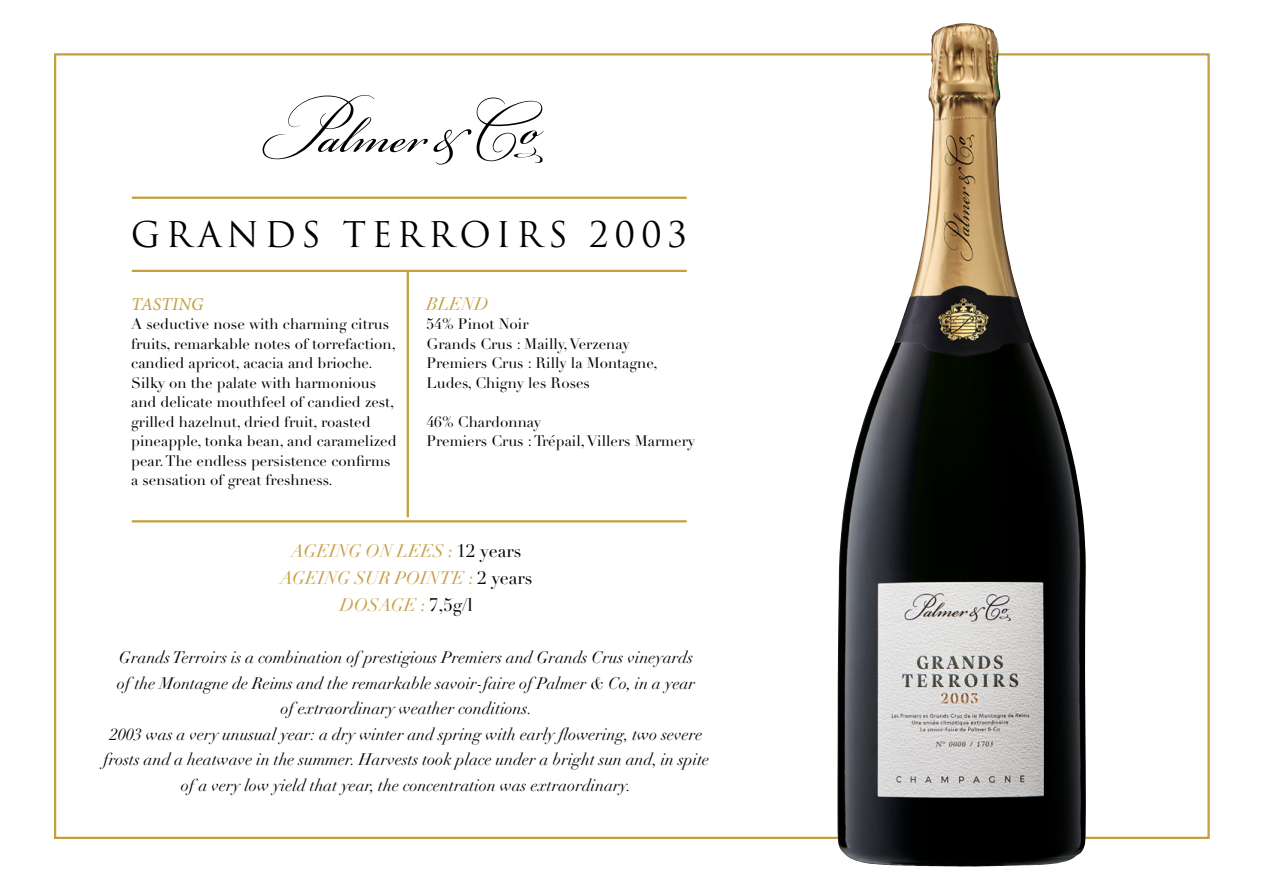
<style>
.page{position:relative;width:1263px;height:893px;background:#fff}
.page>*{position:absolute;margin:0;border:0;box-sizing:border-box;transform-origin:0 0}
.t1{font:34.5px "Trajan Pro 3";letter-spacing:.15em;color:#000}
.t2{font:italic 18px/27px "Didot LT Std";color:#c59e41;text-align:center}
.t3{font:italic 18px "Minion Pro";color:#c59e41}
.t4{font:italic 16.5px/25.5px "Didot LT Std";color:#000;text-align:center}
.t5{font:15px/19.5px "Didot LT Std";color:#000}
.s1{font-family:"Minion Pro"}
.s2{font-style:normal;color:#000}
</style>
<div class="page">
<hr style="left:132px;top:197px;width:555px;height:2px;background:#c59e41">
<hr style="left:132px;top:270px;width:555px;height:2px;background:#c59e41">
<hr style="left:132px;top:520px;width:555px;height:2px;background:#c59e41">
<hr style="left:407px;top:270px;width:2px;height:247px;background:#c59e41">
<svg style="left:263px;top:95px;width:281px;height:70px"></svg>
<img style="left:837px;top:23px;width:249px;height:844px">
<h1 class="t1" style="left:131px;top:210px;width:558px">GRANDS TERROIRS 2003</h1>
<p class="t3" style="left:131px;top:292px;width:74px">TASTING</p>
<p class="t5" style="left:131px;top:315px;width:267px">A seductive nose with charming citrus fruits, remarkable notes of torrefaction, candied apricot, acacia and brioche.<br>Silky on the palate with harmonious and delicate mouthfeel of candied zest, grilled hazelnut, dried fruit, roasted pineapple, tonka bean, and caramelized pear. The endless persistence confirms a sensation of great freshness.</p>
<p class="t2" style="left:426px;top:290px;width:64px">BLEND</p>
<p class="t5" style="left:426px;top:315px;width:233px">54% Pinot Noir<br>Grands Crus : Mailly, Verzenay<br>Premiers Crus : Rilly la Montagne,<br>Ludes, Chigny les Roses</p>
<p class="t5" style="left:426px;top:412px;width:270px">46% Chardonnay<br>Premiers Crus : Trépail, Villers Marmery</p>
<p class="t2" style="left:280px;top:537px;width:254px">AGEING ON LEES <span class="s1">:</span> <span class="s2">12 years<br></span>AGEING SUR POINTE <span class="s1">:</span> <span class="s2">2 years<br></span>DOSAGE <span class="s1">:</span> <span class="s2">7,5g/l</span></p>
<p class="t4" style="left:103px;top:645px;width:607px">Grands Terroirs is a combination of prestigious Premiers and Grands Crus vineyards<br>of the Montagne de Reims and the remarkable savoir-faire of Palmer &amp; Co, in a year<br>of extraordinary weather conditions.<br>2003 was a very unusual year: a dry winter and spring with early flowering, two severe frosts and a heatwave in the summer. Harvests took place under a bright sun and, in spite of a very low yield that year, the concentration was extraordinary.</p>
</div>
